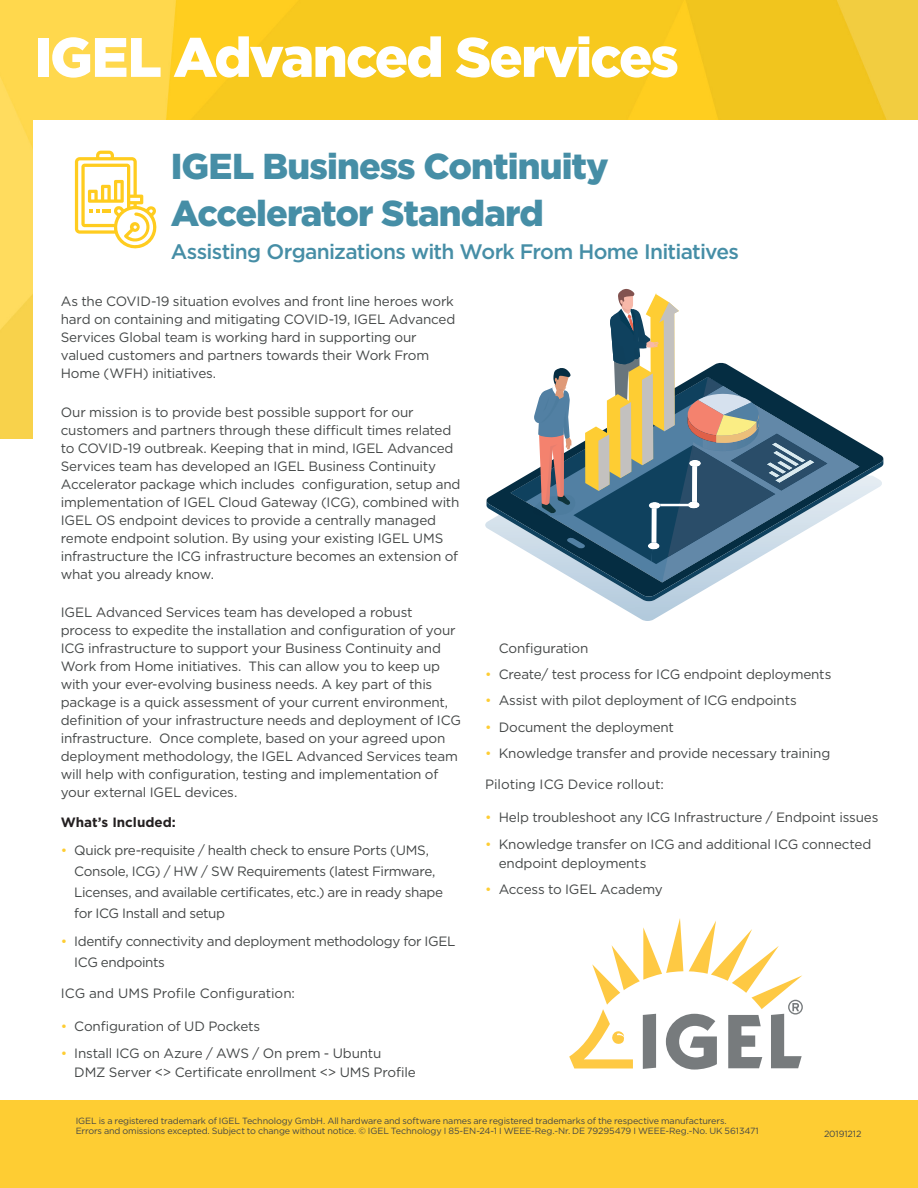
<style>
.page{position:relative;width:918px;height:1188px;background:#fff}
.page>*{position:absolute;margin:0;border:0;box-sizing:border-box;transform-origin:0 0}
.t1{font:900 55.5px "Gotham";letter-spacing:-.04em;color:#fff}
.IGEL_Heading_1{font:900 36px "Gotham";letter-spacing:-.025em;color:#468ea6}
.IGEL_Heading_1-2{font:500 21px "Gotham";letter-spacing:-.035em;color:#468ea6}
.t2{font:13.5px/18px "Gotham";letter-spacing:-.015em;color:#444747}
.IGEL_Heading_2{font:700 13.5px "Gotham";color:#231f20}
.t3{font:9px/10.5px "Gotham";letter-spacing:-.015em;color:#444747}
.s1{color:#fecd33}
</style>
<div class="page">
<div style="left:0;top:1100px;width:918px;height:88px;background:#fecd33"></div>
<img style="left:0;top:0;width:918px;height:439px">
<div style="left:34px;top:120px;width:884px;height:351px;background:#fff"></div>
<svg style="left:75px;top:151px;width:82px;height:98px"></svg>
<svg style="left:485px;top:523px;width:200px;height:98px"></svg>
<svg style="left:487px;top:459px;width:396px;height:142px"></svg>
<svg style="left:511px;top:288px;width:348px;height:294px"></svg>
<svg style="left:569px;top:918px;width:234px;height:152px"></svg>
<p class="t1" style="left:34px;top:19px;width:646px">IGEL Advanced Services</p>
<p class="IGEL_Heading_1" style="left:171px;top:142px;width:440px">IGEL Business Continuity</p>
<p class="IGEL_Heading_1" style="left:171px;top:188px;width:375px">Accelerator Standard</p>
<p class="IGEL_Heading_1-2" style="left:171px;top:238px;width:570px">Assisting Organizations with Work From Home Initiatives</p>
<p class="t2" style="left:61px;top:292px;width:396px">As the COVID-19 situation evolves and front line heroes work hard on containing and mitigating COVID-19, IGEL Advanced Services Global team is working hard in supporting our valued customers and partners towards their Work From Home (WFH) initiatives.</p>
<p class="t2" style="left:61px;top:403px;width:401px">Our mission is to provide best possible support for our customers and partners through these difficult times related to COVID-19 outbreak. Keeping that in mind, IGEL Advanced Services team has developed an IGEL Business Continuity Accelerator package which includes configuration, setup and implementation of IGEL Cloud Gateway (ICG), combined with IGEL OS endpoint devices to provide a centrally managed remote endpoint solution. By using your existing IGEL UMS infrastructure the ICG infrastructure becomes an extension of what you already know.</p>
<p class="t2" style="left:61px;top:603px;width:402px">IGEL Advanced Services team has developed a robust process to expedite the installation and configuration of your ICG infrastructure to support your Business Continuity and Work from Home initiatives. This can allow you to keep up with your ever-evolving business needs. A key part of this package is a quick assessment of your current environment, definition of your infrastructure needs and deployment of ICG infrastructure. Once complete, based on your agreed upon deployment methodology, the IGEL Advanced Services team will help with configuration, testing and implementation of your external IGEL devices.</p>
<p class="IGEL_Heading_2" style="left:61px;top:814px;width:117px">What’s Included:</p>
<p class="t2" style="left:74px;top:839px;width:370px;line-height:21px;text-indent:-14px"><span class="s1">•</span> Quick pre-requisite / health check to ensure Ports (UMS, Console, ICG) / HW / SW Requirements (latest Firmware, Licenses, and available certificates, etc.) are in ready shape for ICG Install and setup</p>
<p class="t2" style="left:74px;top:930px;width:383px;line-height:21px;text-indent:-14px"><span class="s1">•</span> Identify connectivity and deployment methodology for IGEL<br>ICG endpoints</p>
<p class="t2" style="left:61px;top:984px;width:236px">ICG and UMS Profile Configuration:</p>
<p class="t2" style="left:61px;top:1017px;width:201px"><span class="s1">•</span> Configuration of UD Pockets</p>
<p class="t2" style="left:74px;top:1043px;width:343px;line-height:19.5px;text-indent:-14px"><span class="s1">•</span> Install ICG on Azure / AWS / On prem - Ubuntu<br>DMZ Server &lt;&gt; Certificate enrollment &lt;&gt; UMS Profile</p>
<p class="t2" style="left:499px;top:639px;width:91px">Configuration</p>
<p class="t2" style="left:485px;top:665px;width:348px"><span class="s1">•</span> Create/ test process for ICG endpoint deployments</p>
<p class="t2" style="left:485px;top:691px;width:313px"><span class="s1">•</span> Assist with pilot deployment of ICG endpoints</p>
<p class="t2" style="left:485px;top:717px;width:190px"><span class="s1">•</span> Document the deployment</p>
<p class="t2" style="left:485px;top:744px;width:347px"><span class="s1">•</span> Knowledge transfer and provide necessary training</p>
<p class="t2" style="left:485px;top:775px;width:180px">Piloting ICG Device rollout:</p>
<p class="t2" style="left:485px;top:808px;width:395px"><span class="s1">•</span> Help troubleshoot any ICG Infrastructure / Endpoint issues</p>
<p class="t2" style="left:499px;top:834px;width:374px;line-height:19.5px;text-indent:-14px"><span class="s1">•</span> Knowledge transfer on ICG and additional ICG connected endpoint deployments</p>
<p class="t2" style="left:485px;top:880px;width:179px"><span class="s1">•</span> Access to IGEL Academy</p>
<p class="t3" style="left:76px;top:1115px;width:685px">IGEL is a registered trademark of IGEL Technology GmbH. All hardware and software names are registered trademarks of the respective manufacturers.<br>Errors and omissions excepted. Subject to change without notice. © IGEL Technology I 85-EN-24-1 I WEEE-Reg.-Nr. DE 79295479 I WEEE-Reg.-No. UK 5613471</p>
<p class="t3" style="left:824px;top:1129px;width:39px">20191212</p>
</div>
